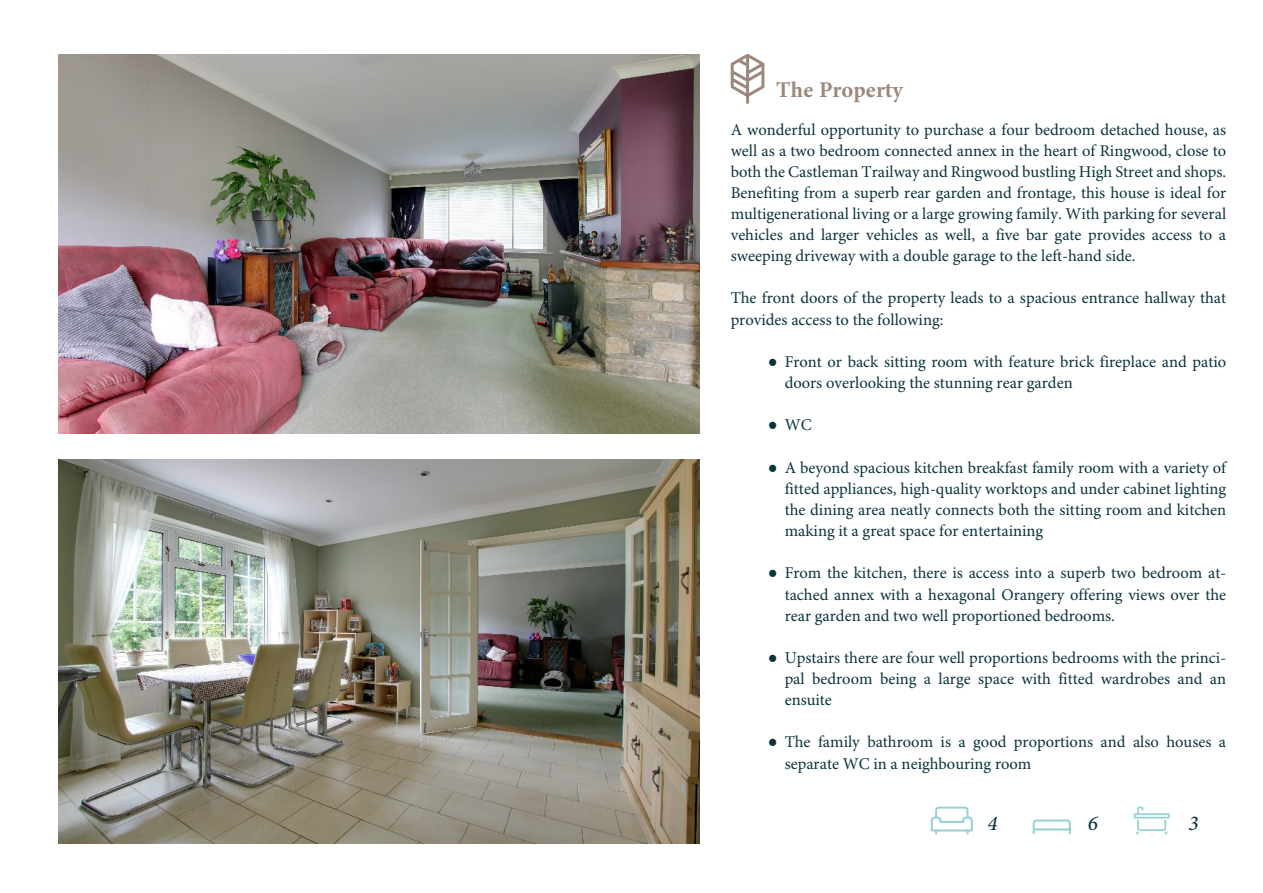
<style>
.page{position:relative;width:1263px;height:893px;background:#fff}
.page>*{position:absolute;margin:0;border:0;box-sizing:border-box;transform-origin:0 0}
.t1{font:700 22.5px "Minion Pro";color:#9e887b}
.t2{font:italic 500 21px "Minion Pro";color:#0b333d}
.t3{font:16.5px/21.1px "Minion Pro";color:#0b333d;text-align:justify}
.s1{font-family:"Times New Roman"}
</style>
<div class="page">
<img style="left:58px;top:54px;width:641px;height:379px">
<img style="left:58px;top:460px;width:641px;height:384px">
<svg style="left:1134px;top:806px;width:36px;height:28px"></svg>
<svg style="left:1033px;top:819px;width:38px;height:15px"></svg>
<hr style="left:1034px;top:828px;width:36px;height:2px;background:#98d2d4">
<svg style="left:931px;top:806px;width:42px;height:28px"></svg>
<svg style="left:731px;top:54px;width:33px;height:50px"></svg>
<h1 class="t1" style="left:776px;top:80px;width:128px">The Property</h1>
<p class="t3" style="left:731px;top:120px;width:497px">A wonderful opportunity to purchase a four bedroom detached house, as well as a two bedroom connected annex in the heart of Ringwood, close to both the Castleman Trailway and Ringwood bustling High Street and shops.<br>Benefiting from a superb rear garden and frontage, this house is ideal for multigenerational living or a large growing family. With parking for several vehicles and larger vehicles as well, a five bar gate provides access to a sweeping driveway with a double garage to the left-hand side.</p>
<p class="t3" style="left:731px;top:289px;width:497px">The front doors of the property leads to a spacious entrance hallway that provides access to the following:</p>
<p class="t3" style="left:785px;top:352px;width:443px;text-indent:-17px"><span class="s1">●</span> Front or back sitting room with feature brick fireplace and patio doors overlooking the stunning rear garden</p>
<p class="t3" style="left:768px;top:416px;width:45px"><span class="s1">●</span> WC</p>
<p class="t3" style="left:785px;top:458px;width:443px;text-indent:-17px"><span class="s1">●</span> A beyond spacious kitchen breakfast family room with a variety of fitted appliances, high-quality worktops and under cabinet lighting the dining area neatly connects both the sitting room and kitchen making it a great space for entertaining</p>
<p class="t3" style="left:785px;top:564px;width:443px;text-indent:-17px"><span class="s1">●</span> From the kitchen, there is access into a superb two bedroom at&shy;tached annex with a hexagonal Orangery offering views over the rear garden and two well proportioned bedrooms.</p>
<p class="t3" style="left:785px;top:648px;width:443px;text-indent:-17px"><span class="s1">●</span> Upstairs there are four well proportions bedrooms with the princi&shy;pal bedroom being a large space with fitted wardrobes and an ensuite</p>
<p class="t3" style="left:785px;top:733px;width:443px;text-indent:-17px"><span class="s1">●</span> The family bathroom is a good proportions and also houses a separate WC in a neighbouring room</p>
<p class="t2" style="left:987px;top:814px;width:12px">4</p>
<p class="t2" style="left:1088px;top:814px;width:12px">6</p>
<p class="t2" style="left:1188px;top:814px;width:12px">3</p>
</div>
